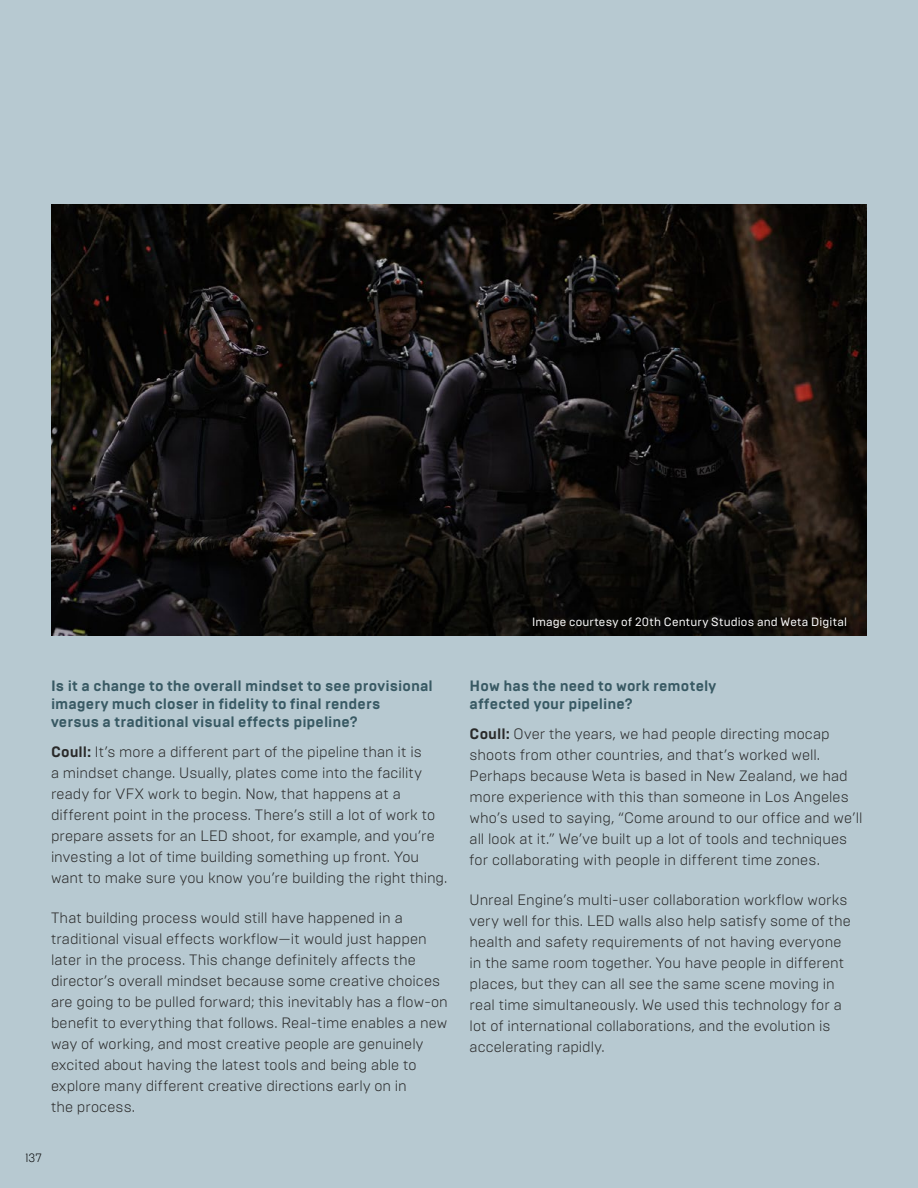
<style>
.page{position:relative;width:918px;height:1188px;background:#b7c9d1}
.page>*{position:absolute;margin:0;border:0;box-sizing:border-box;transform-origin:0 0}
.t1{font:300 15px/21px "Brutal Type";letter-spacing:.005em;color:#292929}
.t2{font:700 15px/18px "Brutal Type";letter-spacing:.005em;color:#385963}
.t3{font:12px "Brutal Type";letter-spacing:.01em;color:#fff}
.t4{font:300 12px "Brutal Type";color:#000}
.s1{font-weight:700}
</style>
<div class="page">
<img style="left:51px;top:204px;width:816px;height:432px">
<p class="t2" style="left:51px;top:676px;width:383px">Is it a change to the overall mindset to see provisional imagery much closer in fidelity to final renders<br>versus a traditional visual effects pipeline?</p>
<p class="t1" style="left:51px;top:741px;width:398px"><span class="s1">Coull:</span> It’s more a different part of the pipeline than it is<br>a mindset change. Usually, plates come into the facility ready for VFX work to begin. Now, that happens at a different point in the process. There’s still a lot of work to prepare assets for an LED shoot, for example, and you’re investing a lot of time building something up front. You want to make sure you know you’re building the right thing.</p>
<p class="t1" style="left:51px;top:907px;width:398px">That building process would still have happened in a traditional visual effects workflow—it would just happen later in the process. This change definitely affects the director’s overall mindset because some creative choices are going to be pulled forward; this inevitably has a flow-on benefit to everything that follows. Real-time enables a new way of working, and most creative people are genuinely excited about having the latest tools and being able to explore many different creative directions early on in<br>the process.</p>
<p class="t4" style="left:26px;top:1151px;width:18px">137</p>
<p class="t3" style="left:532px;top:615px;width:316px">Image courtesy of 20th Century Studios and Weta Digital</p>
<p class="t2" style="left:470px;top:676px;width:248px">How has the need to work remotely affected your pipeline?</p>
<p class="t1" style="left:470px;top:723px;width:394px"><span class="s1">Coull:</span> Over the years, we had people directing mocap shoots from other countries, and that’s worked well.<br>Perhaps because Weta is based in New Zealand, we had more experience with this than someone in Los Angeles who’s used to saying, “Come around to our office and we’ll all look at it.” We’ve built up a lot of tools and techniques for collaborating with people in different time zones.</p>
<p class="t1" style="left:470px;top:889px;width:383px">Unreal Engine’s multi-user collaboration workflow works very well for this. LED walls also help satisfy some of the health and safety requirements of not having everyone in the same room together. You have people in different places, but they can all see the same scene moving in real time simultaneously. We used this technology for a lot of international collaborations, and the evolution is accelerating rapidly.</p>
</div>
